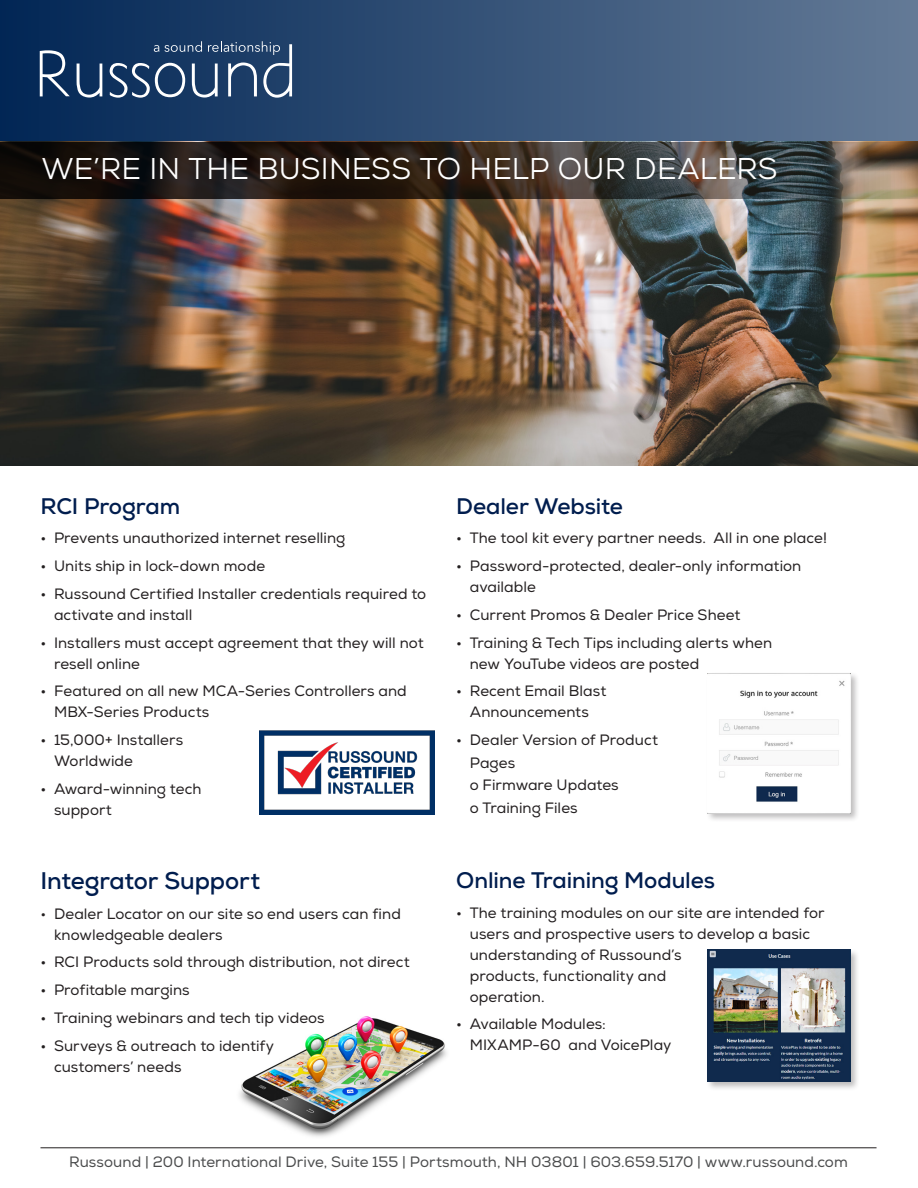
<style>
.page{position:relative;width:918px;height:1188px;background:#fff}
.page>*{position:absolute;margin:0;border:0;box-sizing:border-box;transform-origin:0 0}
.t1{font:30px "Nexa";letter-spacing:.005em;color:#fff}
.t2{font:700 24px "Nexa";letter-spacing:-.005em;color:#001d4e}
.t3{font:700 22.5px "Nexa";letter-spacing:-.005em;color:#001d4e}
.t4{font:15px/21px "Nexa";letter-spacing:.005em;color:#231f20}
.t5{font:15px "Nexa";letter-spacing:.005em;color:#4b4c4d}
.s1{font-style:inherit}
</style>
<div class="page">
<hr style="left:40px;top:1148px;width:837px;height:1px;background:#231f20">
<div style="left:0;top:0;width:918px;height:142px;background:linear-gradient(to right,#012655,#647a96)"></div>
<svg style="left:40px;top:36px;width:252px;height:62px;background:#365378"></svg>
<img style="left:0;top:199px;width:918px;height:267px">
<svg style="left:0;top:142px;width:918px;height:57px;background:#362f29"></svg>
<img style="left:260px;top:730px;width:175px;height:84px">
<img style="left:239px;top:1016px;width:208px;height:121px">
<div style="left:706px;top:672px;width:154px;height:151px;background:#231f20;opacity:.3"></div>
<img style="left:708px;top:674px;width:142px;height:139px">
<div style="left:706px;top:948px;width:154px;height:143px;background:#231f20;opacity:.3"></div>
<img style="left:708px;top:950px;width:142px;height:131px">
<p class="t1" style="left:42px;top:150px;width:737px">WE’RE IN THE BUSINESS TO HELP OUR DEALERS</p>
<p class="t3" style="left:40px;top:492px;width:141px">RCI Program</p>
<p class="t4" style="left:40px;top:528px;width:306px">• Prevents unauthorized internet reselling</p>
<p class="t4" style="left:40px;top:556px;width:226px">• Units ship in lock-down mode</p>
<p class="t4" style="left:54px;top:584px;width:374px;text-indent:-14px">• Russound Certified Installer credentials required to activate and install</p>
<p class="t4" style="left:54px;top:632px;width:371px;text-indent:-14px">• Installers must accept agreement that they will not resell online</p>
<p class="t4" style="left:54px;top:681px;width:354px;text-indent:-14px">• Featured on all new MCA-Series Controllers and<br>MBX-Series Products</p>
<p class="t4" style="left:54px;top:730px;width:131px;text-indent:-14px">• 15,000+ Installers<br>Worldwide</p>
<p class="t4" style="left:54px;top:779px;width:149px;text-indent:-14px">• Award-winning tech support</p>
<p class="t2" style="left:40px;top:866px;width:221px">Integrator Support</p>
<p class="t4" style="left:54px;top:903px;width:348px;text-indent:-14px"><span class="s1">•</span> Dealer Locator on our site so end users can find knowledgeable dealers</p>
<p class="t4" style="left:40px;top:952px;width:371px">• RCI Products sold through distribution, not direct</p>
<p class="t4" style="left:40px;top:980px;width:151px">• Profitable margins</p>
<p class="t4" style="left:40px;top:1008px;width:286px">• Training webinars and tech tip videos</p>
<p class="t4" style="left:54px;top:1035px;width:221px;text-indent:-14px">• Surveys &amp; outreach to identify customers’ needs</p>
<p class="t3" style="left:456px;top:492px;width:168px">Dealer Website</p>
<p class="t4" style="left:456px;top:528px;width:372px">• The tool kit every partner needs. All in one place!</p>
<p class="t4" style="left:470px;top:556px;width:333px;text-indent:-14px">• Password-protected, dealer-only information available</p>
<p class="t4" style="left:456px;top:605px;width:286px">• Current Promos &amp; Dealer Price Sheet</p>
<p class="t4" style="left:470px;top:632px;width:304px;text-indent:-14px">• Training &amp; Tech Tips including alerts when new YouTube videos are posted</p>
<p class="t4" style="left:456px;top:681px;width:152px;text-align:center">• Recent Email Blast<br>Announcements</p>
<p class="t4" style="left:470px;top:729px;width:190px;line-height:22.5px;text-indent:-14px">• Dealer Version of Product<br>Pages<br>o Firmware Updates<br>o Training Files</p>
<p class="t3" style="left:456px;top:866px;width:260px">Online Training Modules</p>
<p class="t4" style="left:470px;top:902px;width:356px;text-indent:-14px">• The training modules on our site are intended for users and prospective users to develop a basic understanding of Russound’s<br>products, functionality and<br>operation.</p>
<p class="t4" style="left:470px;top:1014px;width:203px;text-indent:-14px">• Available Modules:<br>MIXAMP-60 and VoicePlay</p>
<p class="t5" style="left:69px;top:1153px;width:780px">Russound | 200 International Drive, Suite 155 | Portsmouth, NH 03801 | 603.659.5170 | www.russound.com</p>
</div>
